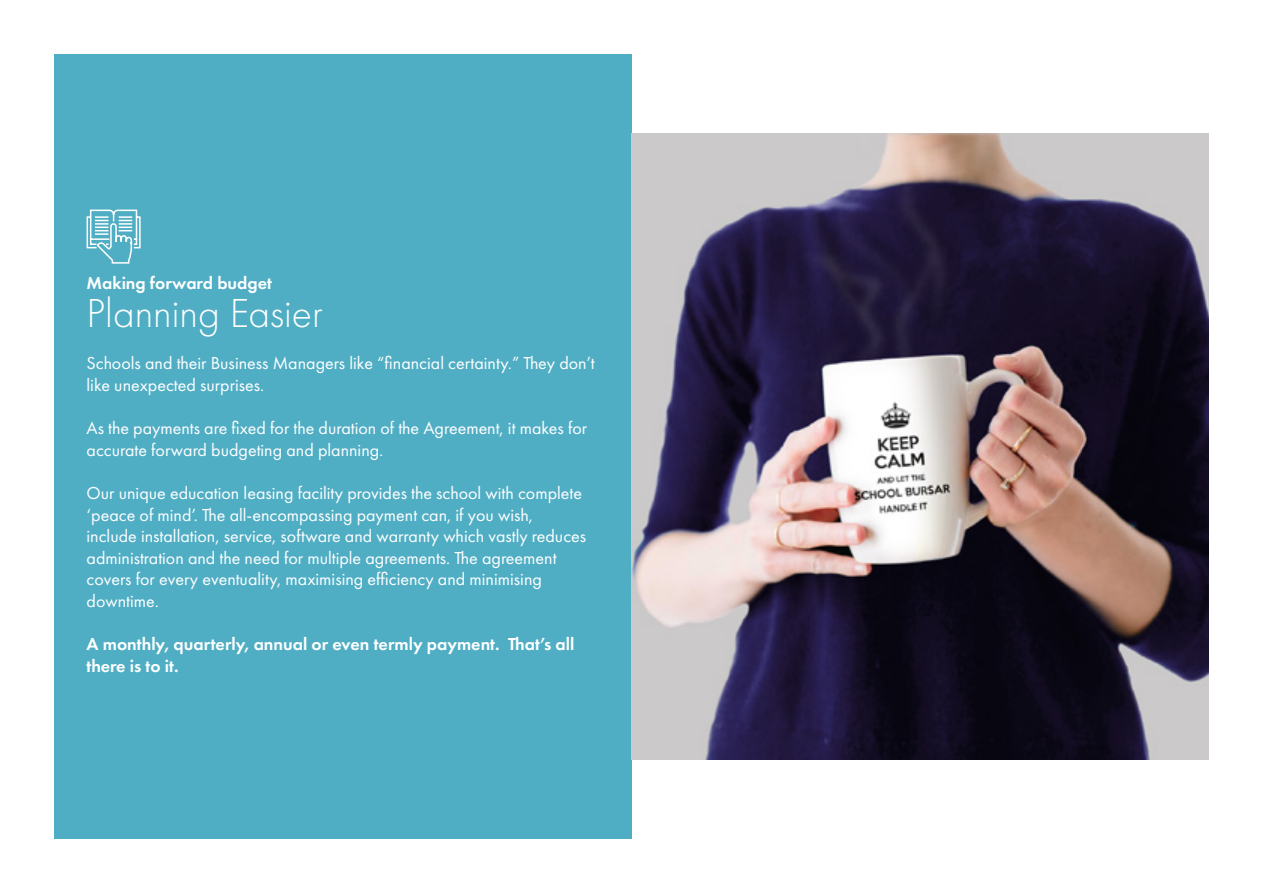
<style>
.page{position:relative;width:1263px;height:893px;background:#fff}
.page>*{position:absolute;margin:0;border:0;box-sizing:border-box;transform-origin:0 0}
.t1{font:300 42px "Futura PT";color:#fff}
.t2{font:18px/21.6px "Futura PT";color:#fff}
.t3{font:600 18px/21.6px "Futura PT";color:#fff}
</style>
<div class="page">
<div style="left:54px;top:54px;width:577px;height:785px;background:#50aec4"></div>
<img style="left:631px;top:134px;width:578px;height:625px">
<svg style="left:86px;top:209px;width:55px;height:55px"></svg>
<p class="t3" style="left:87px;top:272px;width:187px">Making forward budget</p>
<h1 class="t1" style="left:87px;top:289px;width:238px">Planning Easier</h1>
<p class="t2" style="left:87px;top:353px;width:510px">Schools and their Business Managers like “financial certainty.” They don’t like unexpected surprises.</p>
<p class="t2" style="left:87px;top:417px;width:502px">As the payments are fixed for the duration of the Agreement, it makes for accurate forward budgeting and planning.</p>
<p class="t2" style="left:87px;top:482px;width:501px">Our unique education leasing facility provides the school with complete ‘peace of mind’. The all-encompassing payment can, if you wish, include installation, service, software and warranty which vastly reduces administration and the need for multiple agreements. The agreement covers for every eventuality, maximising efficiency and minimising downtime.</p>
<p class="t3" style="left:87px;top:633px;width:489px">A monthly, quarterly, annual or even termly payment. That’s all there is to it.</p>
</div>
